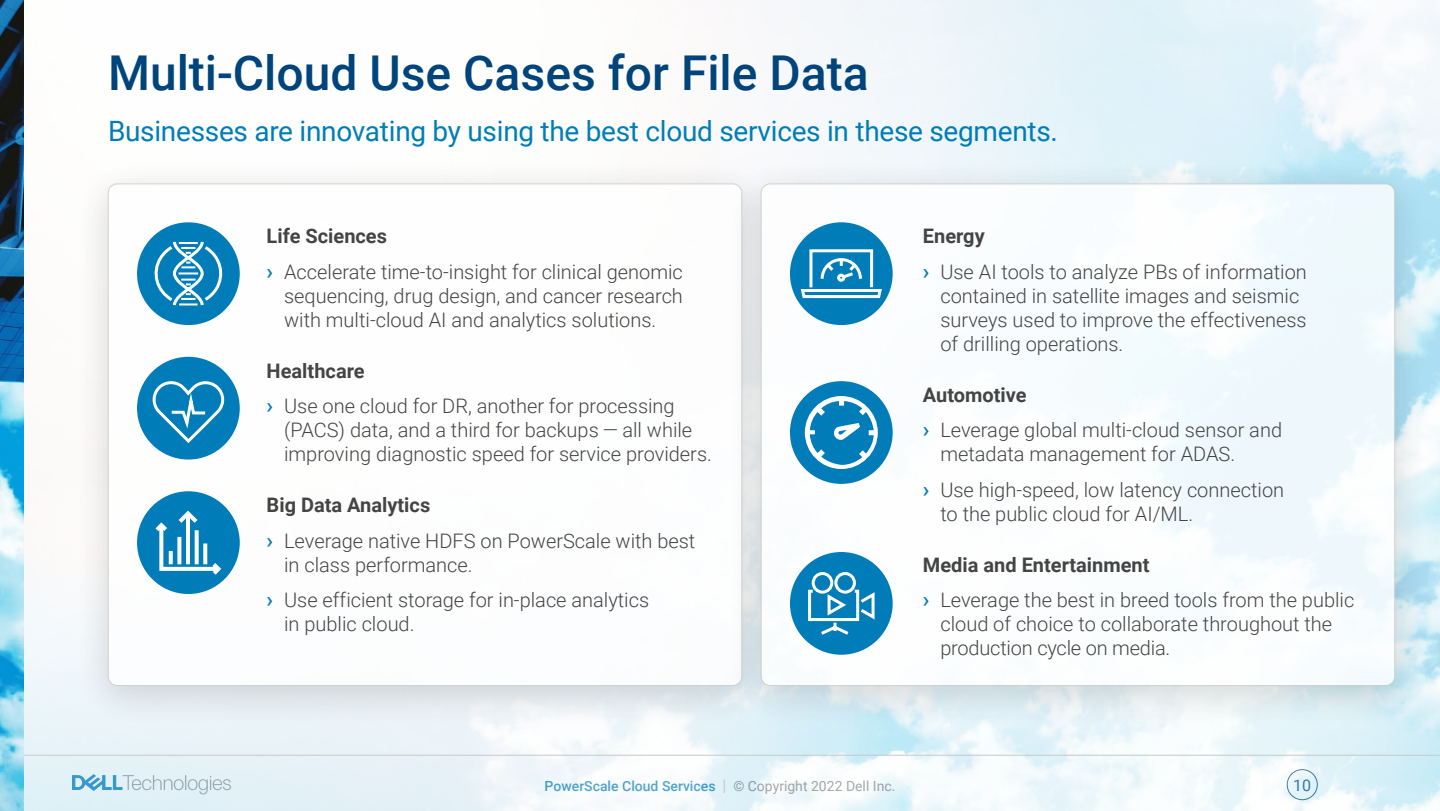
<style>
.page{position:relative;width:1440px;height:811px;background:#fff}
.page>*{position:absolute;margin:0;border:0;box-sizing:border-box;transform-origin:0 0}
.t1{font:500 48px "Roboto";color:#00447c}
.t2{font:28px "Roboto";letter-spacing:-.01em;color:#007db8}
.t3{font:300 20px/35.4px "Roboto";color:#444}
.t4{font:16px "Roboto";color:#00447c}
.t5{font:500 14px "Roboto";color:#007db8}
.s1{font-weight:700}
.s2{font-weight:500;font-size:22px;color:#007db8}
.s3{font-weight:400;font-size:16px;color:#c8c9c7}
.s4{font-weight:400;color:#808080}
</style>
<div class="page">
<img style="left:0;top:0;width:1440px;height:811px">
<hr style="left:0;top:755px;width:1440px;height:1px;background:#c8c9c7">
<img style="left:0;top:0;width:23px;height:810px">
<div style="left:71px;top:156px;width:707px;height:575px;background:#000;opacity:.2"></div>
<div style="left:108px;top:184px;width:634px;height:501px;background:#fff;border-radius:9px"></div>
<div style="left:724px;top:156px;width:707px;height:575px;background:#000;opacity:.2"></div>
<div style="left:761px;top:184px;width:634px;height:501px;background:#fff;border-radius:9px"></div>
<div style="left:137px;top:222px;width:103px;height:103px;background:#007db8;border-radius:50%"></div>
<svg style="left:154px;top:241px;width:69px;height:65px"></svg>
<div style="left:790px;top:222px;width:103px;height:103px;background:#007db8;border-radius:50%"></div>
<svg style="left:800px;top:249px;width:82px;height:50px"></svg>
<div style="left:137px;top:357px;width:103px;height:102px;background:#007db8;border-radius:50%"></div>
<svg style="left:148px;top:381px;width:80px;height:64px"></svg>
<div style="left:137px;top:491px;width:103px;height:103px;background:#007db8;border-radius:50%"></div>
<svg style="left:151px;top:510px;width:71px;height:69px"></svg>
<div style="left:790px;top:381px;width:103px;height:103px;background:#007db8;border-radius:50%"></div>
<svg style="left:805px;top:396px;width:73px;height:73px"></svg>
<div style="left:790px;top:552px;width:103px;height:103px;background:#007db8;border-radius:50%"></div>
<svg style="left:808px;top:572px;width:67px;height:63px"></svg>
<h1 class="t1" style="left:108px;top:39px;width:762px">Multi-Cloud Use Cases for File Data</h1>
<h2 class="t2" style="left:108px;top:111px;width:951px">Businesses are innovating by using the best cloud services in these segments.</h2>
<p class="t3" style="left:267px;top:218px;width:418px"><span class="s1">Life Sciences<br></span><span class="s2">›</span> Accelerate time-to-insight for clinical genomic</p>
<p class="t3" style="left:284px;top:283px;width:400px;line-height:24px">sequencing, drug design, and cancer research with multi-cloud AI and analytics solutions.</p>
<p class="t3" style="left:267px;top:352px;width:410px"><span class="s1">Healthcare<br></span><span class="s2">›</span> Use one cloud for DR, another for processing</p>
<p class="t3" style="left:284px;top:417px;width:429px;line-height:24px">(PACS) data, and a third for backups — all while improving diagnostic speed for service providers.</p>
<p class="t3" style="left:267px;top:487px;width:430px"><span class="s1">Big Data Analytics<br></span><span class="s2">›</span> Leverage native HDFS on PowerScale with best</p>
<p class="t3" style="left:267px;top:546px;width:384px;text-indent:17px">in class performance.<br><span class="s2">›</span> Use efficient storage for in-place analytics</p>
<p class="t3" style="left:284px;top:605px;width:132px">in public cloud.</p>
<p class="t3" style="left:923px;top:218px;width:385px"><span class="s1">Energy<br></span><span class="s2">›</span> Use AI tools to analyze PBs of information</p>
<p class="t3" style="left:940px;top:283px;width:368px;line-height:24px">contained in satellite images and seismic surveys used to improve the effectiveness of drilling operations.</p>
<p class="t3" style="left:923px;top:376px;width:361px"><span class="s1">Automotive<br></span><span class="s2">›</span> Leverage global multi-cloud sensor and</p>
<p class="t3" style="left:923px;top:435px;width:363px;text-indent:17px">metadata management for ADAS.<br><span class="s2">›</span> Use high-speed, low latency connection</p>
<p class="t3" style="left:940px;top:495px;width:254px">to the public cloud for AI/ML.</p>
<p class="t3" style="left:923px;top:546px;width:433px"><span class="s1">Media and Entertainment<br></span><span class="s2">›</span> Leverage the best in breed tools from the public</p>
<p class="t3" style="left:940px;top:611px;width:393px;line-height:24px">cloud of choice to collaborate throughout the production cycle on media.</p>
<p class="t5" style="left:545px;top:776px;width:352px">PowerScale Cloud Services <span class="s3">|</span> <span class="s4">© Copyright 2022 Dell Inc.</span></p>
<p class="t4" style="left:1293px;top:774px;width:19px">10</p>
</div>
